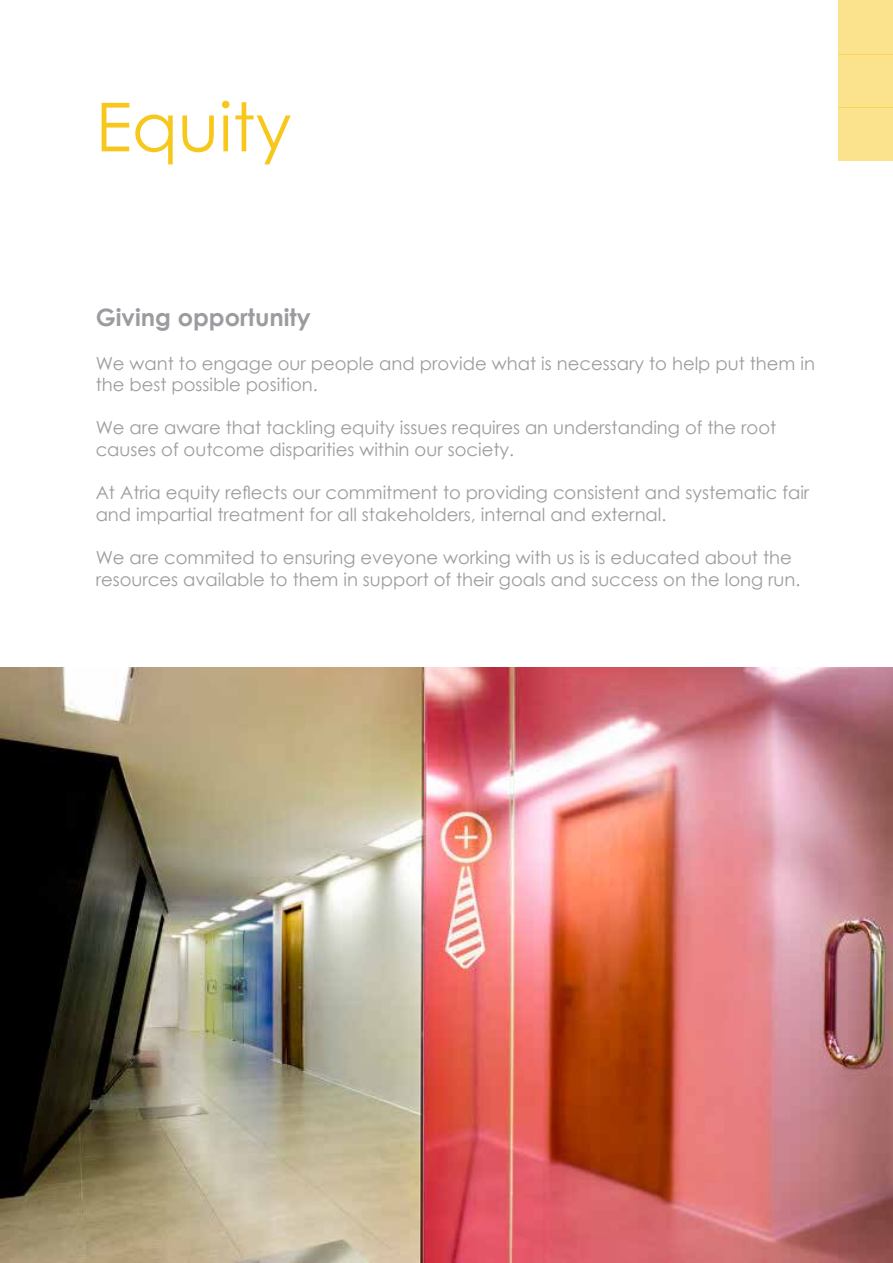
<style>
.page{position:relative;width:893px;height:1263px;background:#fff}
.page>*{position:absolute;margin:0;border:0;box-sizing:border-box;transform-origin:0 0}
.t1{font:67.5px "Century Gothic";color:#f7c81b}
.t2{font:700 24px "Century Gothic";color:#9d9ba0}
.t3{font:18px/21.6px "Century Gothic";color:#9d9ba0}
</style>
<div class="page">
<div style="left:839px;top:0;width:54px;height:54px;background:#fbe38d"></div>
<div style="left:839px;top:54px;width:54px;height:53px;background:#fbe38d"></div>
<div style="left:839px;top:107px;width:54px;height:53px;background:#fbe38d"></div>
<img style="left:0;top:668px;width:893px;height:595px">
<h1 class="t1" style="left:96px;top:80px;width:197px">Equity</h1>
<h2 class="t2" style="left:96px;top:299px;width:217px">Giving opportunity</h2>
<p class="t3" style="left:96px;top:352px;width:721px">We want to engage our people and provide what is necessary to help put them in the best possible position.</p>
<p class="t3" style="left:96px;top:417px;width:682px">We are aware that tackling equity issues requires an understanding of the root causes of outcome disparities within our society.</p>
<p class="t3" style="left:96px;top:481px;width:715px">At Atria equity reflects our commitment to providing consistent and systematic fair and impartial treatment for all stakeholders, internal and external.</p>
<p class="t3" style="left:96px;top:546px;width:706px">We are commited to ensuring eveyone working with us is is educated about the resources available to them in support of their goals and success on the long run.</p>
</div>
